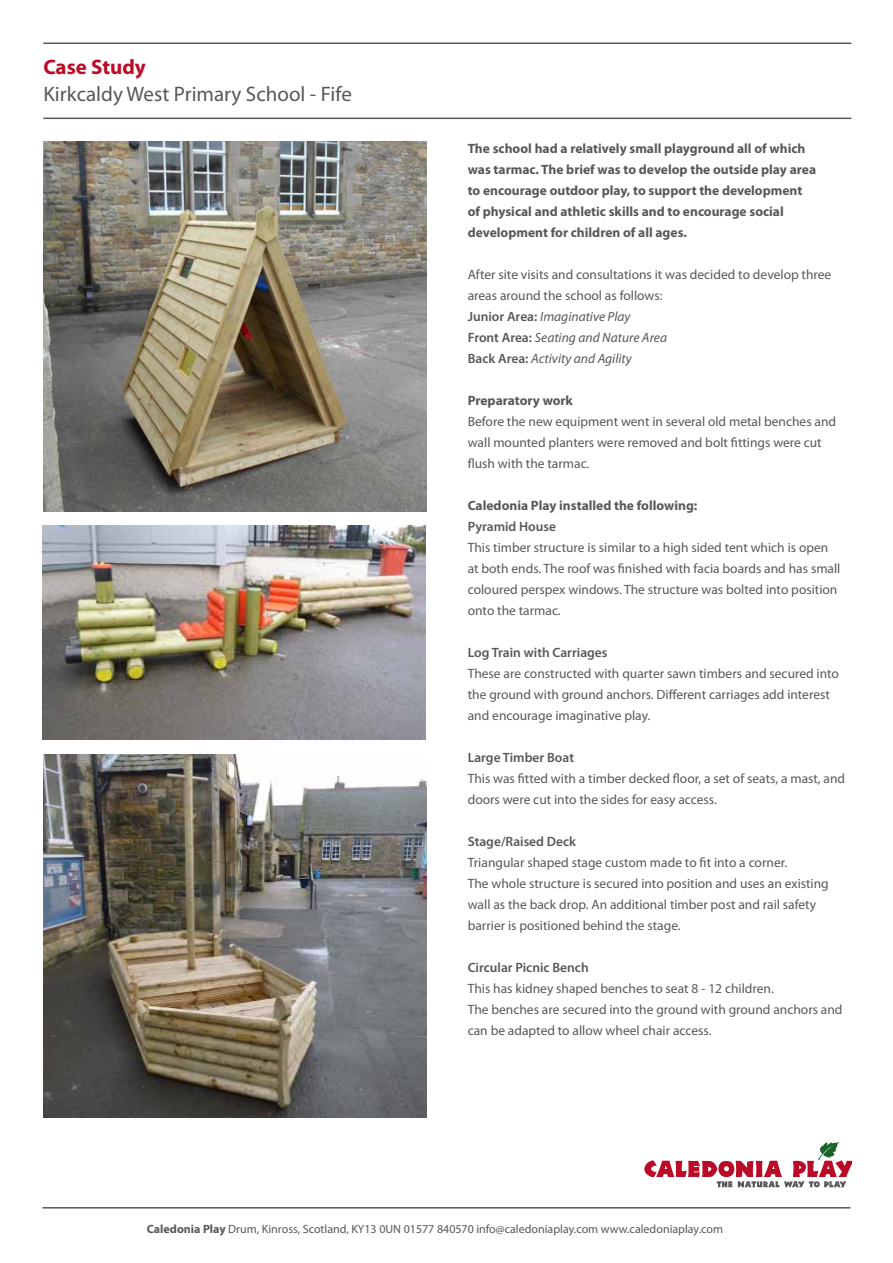
<style>
.page{position:relative;width:893px;height:1263px;background:#fff}
.page>*{position:absolute;margin:0;border:0;box-sizing:border-box;transform-origin:0 0}
.t1{font:21px "Myriad Pro";color:#58585a}
.t2{font:700 21px "Myriad Pro";color:#bb0b27}
.t3{font:13.5px/21px "Myriad Pro";color:#58585a}
.t4{font:700 13.5px/21px "Myriad Pro";color:#58585a}
.t5{font:600 13.5px "Myriad Pro";color:#58585a}
.t6{font:12px "Myriad Pro";color:#58585a}
.s1{font-weight:600}
.s2{font-style:italic}
.s3{font-weight:700}
</style>
<div class="page">
<svg style="left:644px;top:1142px;width:207px;height:45px"></svg>
<hr style="left:43px;top:1207px;width:807px;height:1px;background:#58585a">
<img style="left:43px;top:142px;width:383px;height:370px">
<img style="left:43px;top:754px;width:383px;height:363px">
<hr style="left:43px;top:43px;width:808px;height:1px;background:#58585a">
<hr style="left:43px;top:118px;width:808px;height:1px;background:#58585a">
<img style="left:43px;top:526px;width:382px;height:214px">
<h1 class="t2" style="left:43px;top:53px;width:104px">Case Study</h1>
<h1 class="t1" style="left:43px;top:81px;width:310px">Kirkcaldy West Primary School - Fife</h1>
<p class="t4" style="left:468px;top:138px;width:350px">The school had a relatively small playground all of which was tarmac. The brief was to develop the outside play area to encourage outdoor play, to support the development of physical and athletic skills and to encourage social development for children of all ages.</p>
<p class="t3" style="left:468px;top:264px;width:365px">After site visits and consultations it was decided to develop three areas around the school as follows:<br><span class="s1">Junior Area:</span> <span class="s2">Imaginative Play<br></span><span class="s1">Front Area:</span> <span class="s2">Seating and Nature Area<br></span><span class="s1">Back Area:</span> <span class="s2">Activity and Agility</span></p>
<p class="t4" style="left:468px;top:390px;width:107px">Preparatory work</p>
<p class="t3" style="left:468px;top:411px;width:370px">Before the new equipment went in several old metal benches and wall mounted planters were removed and bolt fittings were cut flush with the tarmac.</p>
<p class="t4" style="left:468px;top:495px;width:231px">Caledonia Play installed the following:</p>
<p class="t5" style="left:468px;top:518px;width:90px">Pyramid House</p>
<p class="t3" style="left:468px;top:537px;width:374px">This timber structure is similar to a high sided tent which is open at both ends. The roof was finished with facia boards and has small coloured perspex windows. The structure was bolted into position onto the tarmac.</p>
<p class="t5" style="left:468px;top:644px;width:141px">Log Train with Carriages</p>
<p class="t3" style="left:468px;top:663px;width:373px">These are constructed with quarter sawn timbers and secured into the ground with ground anchors. Different carriages add interest and encourage imaginative play.</p>
<p class="t5" style="left:468px;top:749px;width:108px">Large Timber Boat</p>
<p class="t3" style="left:468px;top:768px;width:379px">This was fitted with a timber decked floor, a set of seats, a mast, and doors were cut into the sides for easy access.</p>
<p class="t5" style="left:468px;top:833px;width:110px">Stage/Raised Deck</p>
<p class="t3" style="left:468px;top:852px;width:363px">Triangular shaped stage custom made to fit into a corner.<br>The whole structure is secured into position and uses an existing wall as the back drop. An additional timber post and rail safety barrier is positioned behind the stage.</p>
<p class="t5" style="left:468px;top:959px;width:122px">Circular Picnic Bench</p>
<p class="t3" style="left:468px;top:978px;width:376px">This has kidney shaped benches to seat 8 - 12 children.<br>The benches are secured into the ground with ground anchors and can be adapted to allow wheel chair access.</p>
<p class="t6" style="left:147px;top:1221px;width:578px"><span class="s3">Caledonia Play</span> Drum, Kinross, Scotland, KY13 0UN 01577 840570 info@caledoniaplay.com www.caledoniaplay.com</p>
</div>
